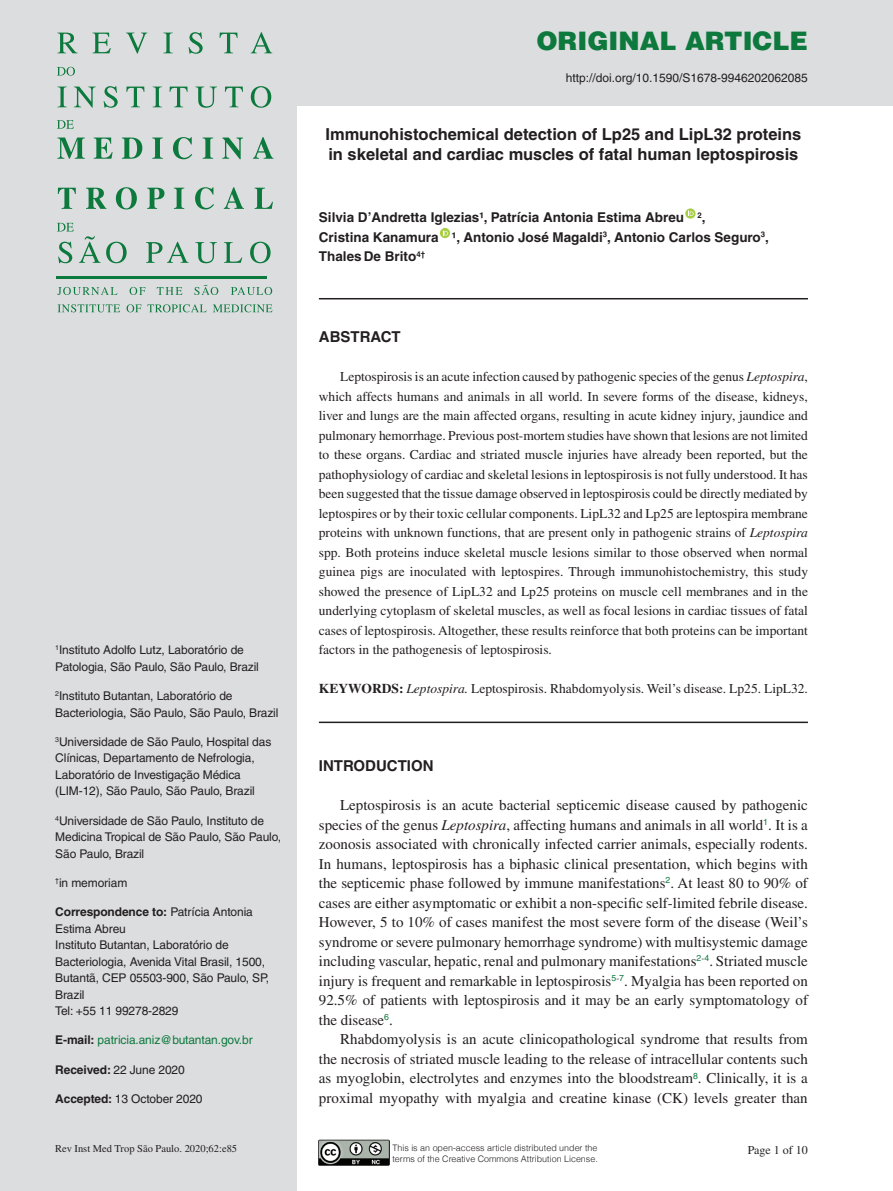
<style>
.page{position:relative;width:893px;height:1191px;background:#fff}
.page>*{position:absolute;margin:0;border:0;box-sizing:border-box;transform-origin:0 0}
.t1{font:900 25.5px "Helvetica";color:#0d793d}
.t2{font:700 16.5px/19.8px "Helvetica";color:#231f20}
.t3{font:15px/19.5px "Times";color:#231f20;text-align:justify}
.t4{font:700 15px "Helvetica";color:#231f20}
.t5{font:13.5px/19.5px "Times";color:#231f20;text-align:justify}
.t6{font:700 13.5px/19.5px "Helvetica";color:#231f20}
.t7{font:12px/16.5px "Helvetica";letter-spacing:-.01em;color:#231f20}
.t8{font:12px "Helvetica";letter-spacing:-.01em;color:#0d793d}
.t9{font:12px "Times";color:#231f20}
.t10{font:10.5px "Times";color:#231f20}
.t11{font:300 8.85px/10.6px "Helvetica";color:#231f20}
.s1{font-weight:700}
.s2{font-weight:700;color:#231f20}
.s3{font-style:italic}
</style>
<div class="page">
<div style="left:0;top:0;width:297px;height:1191px;background:#dcdddf"></div>
<div style="left:22px;top:0;width:871px;height:106px;background:#dcdddf"></div>
<svg style="left:57px;top:33px;width:21px;height:20px"></svg>
<svg style="left:92px;top:33px;width:19px;height:20px"></svg>
<svg style="left:126px;top:33px;width:21px;height:21px"></svg>
<svg style="left:163px;top:33px;width:10px;height:20px"></svg>
<svg style="left:189px;top:32px;width:14px;height:22px"></svg>
<svg style="left:220px;top:33px;width:18px;height:20px"></svg>
<svg style="left:251px;top:32px;width:21px;height:21px"></svg>
<svg style="left:57px;top:87px;width:10px;height:20px"></svg>
<svg style="left:74px;top:87px;width:22px;height:21px"></svg>
<svg style="left:104px;top:86px;width:14px;height:22px"></svg>
<svg style="left:126px;top:87px;width:18px;height:20px"></svg>
<svg style="left:153px;top:87px;width:9px;height:20px"></svg>
<svg style="left:170px;top:87px;width:18px;height:20px"></svg>
<svg style="left:195px;top:87px;width:22px;height:21px"></svg>
<svg style="left:225px;top:87px;width:18px;height:20px"></svg>
<svg style="left:251px;top:86px;width:20px;height:22px"></svg>
<svg style="left:57px;top:137px;width:28px;height:22px"></svg>
<svg style="left:94px;top:137px;width:19px;height:22px"></svg>
<svg style="left:122px;top:137px;width:20px;height:22px"></svg>
<svg style="left:152px;top:137px;width:11px;height:22px"></svg>
<svg style="left:173px;top:137px;width:19px;height:22px"></svg>
<svg style="left:203px;top:137px;width:10px;height:22px"></svg>
<svg style="left:222px;top:137px;width:21px;height:22px"></svg>
<svg style="left:253px;top:137px;width:20px;height:22px"></svg>
<svg style="left:58px;top:188px;width:18px;height:21px"></svg>
<svg style="left:86px;top:188px;width:20px;height:21px"></svg>
<svg style="left:116px;top:187px;width:21px;height:22px"></svg>
<svg style="left:147px;top:188px;width:17px;height:21px"></svg>
<svg style="left:174px;top:188px;width:10px;height:21px"></svg>
<svg style="left:195px;top:187px;width:19px;height:22px"></svg>
<svg style="left:224px;top:187px;width:20px;height:22px"></svg>
<svg style="left:255px;top:188px;width:18px;height:21px"></svg>
<svg style="left:146px;top:242px;width:43px;height:21px"></svg>
<svg style="left:195px;top:242px;width:22px;height:21px"></svg>
<svg style="left:224px;top:242px;width:18px;height:21px"></svg>
<svg style="left:250px;top:242px;width:21px;height:21px"></svg>
<svg style="left:57px;top:223px;width:70px;height:40px"></svg>
<svg style="left:57px;top:120px;width:17px;height:9px"></svg>
<svg style="left:57px;top:67px;width:18px;height:9px"></svg>
<svg style="left:57px;top:287px;width:60px;height:8px"></svg>
<svg style="left:130px;top:287px;width:15px;height:8px"></svg>
<svg style="left:157px;top:287px;width:25px;height:8px"></svg>
<svg style="left:194px;top:285px;width:24px;height:10px"></svg>
<svg style="left:231px;top:287px;width:41px;height:8px"></svg>
<svg style="left:58px;top:304px;width:62px;height:8px"></svg>
<svg style="left:127px;top:304px;width:14px;height:8px"></svg>
<svg style="left:147px;top:304px;width:60px;height:8px"></svg>
<svg style="left:213px;top:304px;width:59px;height:8px"></svg>
<hr style="left:56px;top:276px;width:210px;height:2px;background:#0c793d">
<img style="left:319px;top:1139px;width:70px;height:26px">
<hr style="left:319px;top:298px;width:489px;height:1px;background:#231f20">
<hr style="left:319px;top:721px;width:489px;height:2px;background:#231f20">
<svg style="left:685px;top:208px;width:11px;height:11px"></svg>
<svg style="left:688px;top:210px;width:6px;height:6px"></svg>
<svg style="left:440px;top:228px;width:10px;height:10px"></svg>
<svg style="left:443px;top:230px;width:5px;height:5px"></svg>
<h1 class="t1" style="left:536px;top:24px;width:273px">ORIGINAL ARTICLE</h1>
<p class="t7" style="left:566px;top:69px;width:244px">http://doi.org/10.1590/S1678-9946202062085</p>
<p class="t2" style="left:325px;top:124px;width:477px">Immunohistochemical detection of Lp25 and LipL32 proteins in skeletal and cardiac muscles of fatal human leptospirosis</p>
<p class="t7" style="left:55px;top:642px;width:205px"><sup>1</sup>Instituto Adolfo Lutz, Laboratório de<br>Patologia, São Paulo, São Paulo, Brazil</p>
<p class="t7" style="left:55px;top:687px;width:225px"><sup>2</sup>Instituto Butantan, Laboratório de<br>Bacteriologia, São Paulo, São Paulo, Brazil</p>
<p class="t7" style="left:55px;top:733px;width:218px"><sup>3</sup>Universidade de São Paulo, Hospital das Clínicas, Departamento de Nefrologia, Laboratório de Investigação Médica (LIM‑12), São Paulo, São Paulo, Brazil</p>
<p class="t7" style="left:55px;top:812px;width:227px"><sup>4</sup>Universidade de São Paulo, Instituto de<br>Medicina Tropical de São Paulo, São Paulo,<br>São Paulo, Brazil</p>
<p class="t7" style="left:55px;top:874px;width:74px"><sup>†</sup>in memoriam</p>
<p class="t7" style="left:55px;top:903px;width:215px"><span class="s1">Correspondence to:</span> Patrícia Antonia<br>Estima Abreu<br>Instituto Butantan, Laboratório de<br>Bacteriologia, Avenida Vital Brasil, 1500,<br>Butantã, CEP 05503-900, São Paulo, SP,<br>Brazil<br>Tel: +55 11 99278-2829</p>
<p class="t8" style="left:55px;top:1033px;width:199px"><span class="s2">E-mail:</span> patricia.aniz@butantan.gov.br</p>
<p class="t7" style="left:55px;top:1061px;width:131px"><span class="s1">Received:</span> 22 June 2020</p>
<p class="t7" style="left:55px;top:1090px;width:149px"><span class="s1">Accepted:</span> 13 October 2020</p>
<p class="t6" style="left:319px;top:207px;width:452px">Silvia D’Andretta Iglezias¹, Patrícia Antonia Estima Abreu <sup>2</sup>,<br>Cristina Kanamura ¹, Antonio José Magaldi<sup>3</sup>, Antonio Carlos Seguro<sup>3</sup>,<br>Thales De Brito<sup>4†</sup></p>
<p class="t4" style="left:319px;top:328px;width:83px">ABSTRACT</p>
<p class="t5" style="left:319px;top:367px;width:491px;text-indent:21px">Leptospirosis is an acute infection caused by pathogenic species of the genus <span class="s3">Leptospira</span>, which affects humans and animals in all world. In severe forms of the disease, kidneys, liver and lungs are the main affected organs, resulting in acute kidney injury, jaundice and pulmonary hemorrhage. Previous post-mortem studies have shown that lesions are not limited to these organs. Cardiac and striated muscle injuries have already been reported, but the pathophysiology of cardiac and skeletal lesions in leptospirosis is not fully understood. It has been suggested that the tissue damage observed in leptospirosis could be directly mediated by leptospires or by their toxic cellular components. LipL32 and Lp25 are leptospira membrane proteins with unknown functions, that are present only in pathogenic strains of <span class="s3">Leptospira </span>spp. Both proteins induce skeletal muscle lesions similar to those observed when normal guinea pigs are inoculated with leptospires. Through immunohistochemistry, this study showed the presence of LipL32 and Lp25 proteins on muscle cell membranes and in the underlying cytoplasm of skeletal muscles, as well as focal lesions in cardiac tissues of fatal cases of leptospirosis. Altogether, these results reinforce that both proteins can be important factors in the pathogenesis of leptospirosis.</p>
<p class="t5" style="left:319px;top:679px;width:491px"><span class="s1">KEYWORDS:</span> <span class="s3">Leptospira.</span> Leptospirosis. Rhabdomyolysis. Weil’s disease. Lp25. LipL32.</p>
<p class="t4" style="left:319px;top:757px;width:116px">INTRODUCTION</p>
<p class="t3" style="left:319px;top:795px;width:491px;text-indent:21px">Leptospirosis is an acute bacterial septicemic disease caused by pathogenic species of the genus <span class="s3">Leptospira</span>, affecting humans and animals in all world<sup>1</sup>. It is a zoonosis associated with chronically infected carrier animals, especially rodents.<br>In humans, leptospirosis has a biphasic clinical presentation, which begins with the septicemic phase followed by immune manifestations<sup>2</sup>. At least 80 to 90% of cases are either asymptomatic or exhibit a non-specific self-limited febrile disease.<br>However, 5 to 10% of cases manifest the most severe form of the disease (Weil’s syndrome or severe pulmonary hemorrhage syndrome) with multisystemic damage including vascular, hepatic, renal and pulmonary manifestations<sup>2</sup><sup>-</sup><sup>4</sup>. Striated muscle injury is frequent and remarkable in leptospirosis<sup>5</sup><sup>-</sup><sup>7</sup>. Myalgia has been reported on 92.5% of patients with leptospirosis and it may be an early symptomatology of the disease<sup>6</sup>.</p>
<p class="t3" style="left:319px;top:1029px;width:491px;text-indent:21px">Rhabdomyolysis is an acute clinicopathological syndrome that results from the necrosis of striated muscle leading to the release of intracellular contents such as myoglobin, electrolytes and enzymes into the bloodstream<sup>8</sup>. Clinically, it is a proximal myopathy with myalgia and creatine kinase (CK) levels greater than</p>
<p class="t11" style="left:392px;top:1142px;width:207px">This is an open-access article distributed under the terms of the Creative Commons Attribution License.</p>
<p class="t10" style="left:55px;top:1143px;width:183px">Rev Inst Med Trop São Paulo. 2020;62:e85</p>
<p class="t9" style="left:748px;top:1142px;width:62px">Page 1 of 10</p>
</div>
